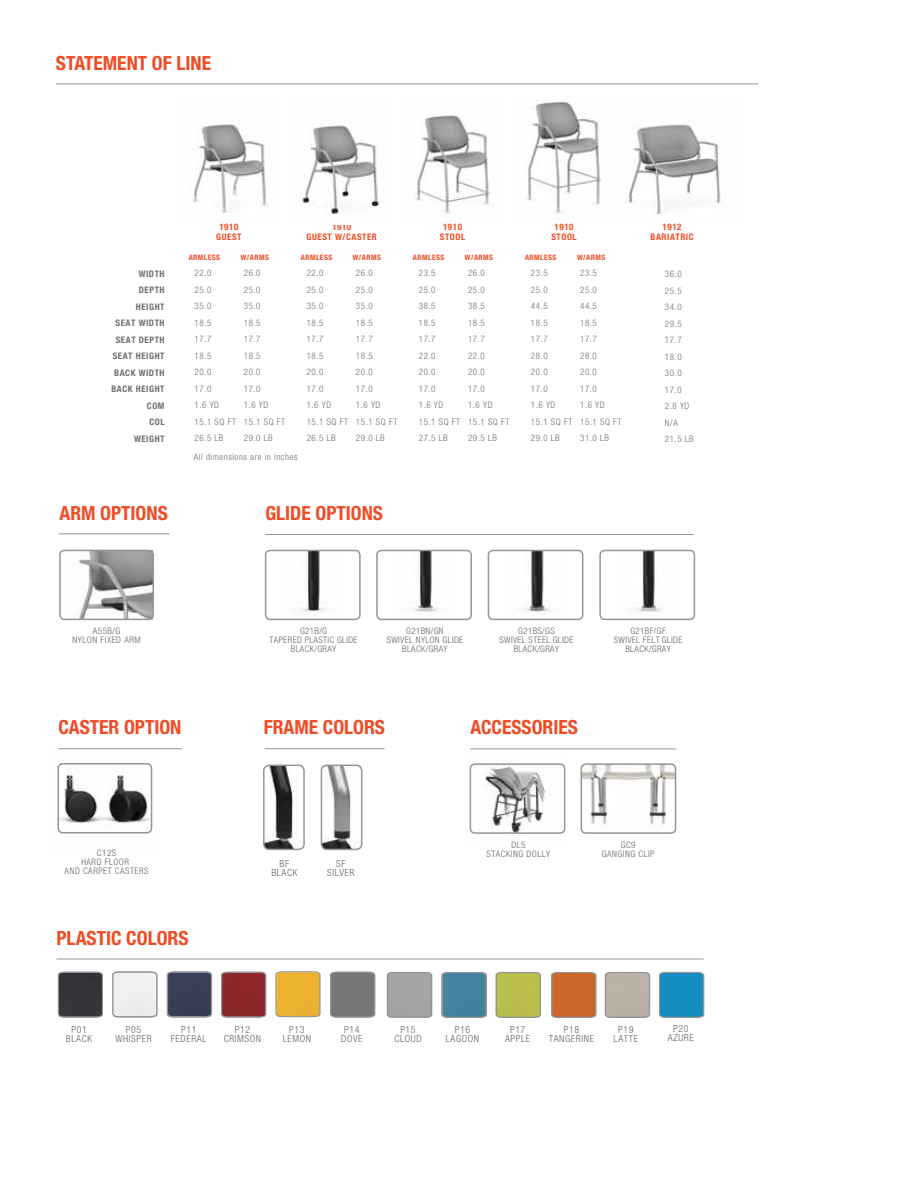
<style>
.page{position:relative;width:918px;height:1188px;background:#fff}
.page>*{position:absolute;margin:0;border:0;box-sizing:border-box;transform-origin:0 0}
.t1{font:700 condensed 19.5px "Helvetica Neue LT Std";color:#f04b24}
.t2{font:300 condensed 9.75px/9px "Helvetica Neue LT Std";letter-spacing:.06em;color:#636466;text-align:center}
.t3{font:300 condensed 9px/16.5px "Helvetica Neue LT Std";letter-spacing:.06em;color:#6d6e71}
.t4{font:300 condensed 9px/9px "Helvetica Neue LT Std";letter-spacing:.04em;color:#636466;text-align:center}
.t5{font:300 condensed 9px/9px "Helvetica Neue LT Std";letter-spacing:.06em;color:#636466;text-align:center}
.t6{font:700 condensed 9px/16.5px "Helvetica Neue LT Std";letter-spacing:.06em;color:#6d6e71;text-align:right}
.t7{font:700 condensed 9px/10.8px "Helvetica Neue LT Std";letter-spacing:.06em;color:#f04b24;text-align:center}
.t8{font:700 condensed 7.5px "Helvetica Neue LT Std";letter-spacing:.06em;color:#f04b24}
</style>
<div class="page">
<img style="left:628px;top:124px;width:93px;height:91px">
<img style="left:57px;top:749px;width:105px;height:81px">
<hr style="left:56px;top:84px;width:702px;height:1px;background:#939598">
<hr style="left:58px;top:748px;width:124px;height:1px;background:#939598">
<hr style="left:265px;top:534px;width:429px;height:1px;background:#939598">
<img style="left:78px;top:550px;width:75px;height:67px">
<div style="left:59px;top:550px;width:95px;height:70px;border:2px solid #939598;border-radius:5px"></div>
<hr style="left:59px;top:533px;width:111px;height:1px;background:#939598">
<hr style="left:265px;top:748px;width:120px;height:1px;background:#939598">
<img style="left:264px;top:766px;width:40px;height:83px">
<div style="left:263px;top:765px;width:42px;height:85px;border:2px solid #939598;border-radius:5px"></div>
<img style="left:321px;top:766px;width:41px;height:84px">
<div style="left:321px;top:765px;width:41px;height:85px;border:2px solid #939598;border-radius:5px"></div>
<img style="left:524px;top:553px;width:27px;height:59px">
<img style="left:636px;top:553px;width:26px;height:59px">
<img style="left:413px;top:553px;width:26px;height:59px">
<img style="left:301px;top:553px;width:26px;height:60px">
<div style="left:265px;top:550px;width:96px;height:70px;border:2px solid #939598;border-radius:5px"></div>
<div style="left:376px;top:550px;width:96px;height:70px;border:2px solid #939598;border-radius:5px"></div>
<div style="left:488px;top:550px;width:95px;height:70px;border:2px solid #939598;border-radius:5px"></div>
<div style="left:599px;top:550px;width:96px;height:70px;border:2px solid #939598;border-radius:5px"></div>
<img style="left:584px;top:766px;width:89px;height:59px">
<img style="left:469px;top:748px;width:100px;height:90px">
<hr style="left:470px;top:749px;width:206px;height:1px;background:#939598">
<div style="left:581px;top:763px;width:95px;height:71px;border:2px solid #939598;border-radius:5px"></div>
<div style="left:470px;top:763px;width:95px;height:71px;border:2px solid #939598;border-radius:5px"></div>
<hr style="left:57px;top:959px;width:647px;height:1px;background:#939598">
<svg style="left:57px;top:971px;width:46px;height:47px;background:#46454b"></svg>
<svg style="left:112px;top:971px;width:46px;height:47px"></svg>
<svg style="left:166px;top:971px;width:47px;height:47px;background:#4d5267"></svg>
<svg style="left:221px;top:971px;width:46px;height:47px;background:#903a3d"></svg>
<svg style="left:275px;top:971px;width:46px;height:47px;background:#e5b441"></svg>
<svg style="left:330px;top:971px;width:46px;height:47px;background:#7e7e7d"></svg>
<svg style="left:387px;top:972px;width:46px;height:46px;background:#a2a4a2"></svg>
<svg style="left:441px;top:972px;width:46px;height:46px;background:#4f86a0"></svg>
<svg style="left:495px;top:972px;width:46px;height:46px;background:#b6ba57"></svg>
<svg style="left:551px;top:972px;width:46px;height:46px;background:#c66e39"></svg>
<svg style="left:605px;top:972px;width:46px;height:46px;background:#b8afa6"></svg>
<svg style="left:659px;top:972px;width:46px;height:46px;background:#2690be"></svg>
<div style="left:58px;top:763px;width:94px;height:71px;border:2px solid #939598;border-radius:5px"></div>
<img style="left:415px;top:115px;width:75px;height:99px">
<img style="left:299px;top:125px;width:83px;height:89px">
<img style="left:193px;top:124px;width:73px;height:90px">
<img style="left:527px;top:101px;width:75px;height:113px">
<h1 class="t1" style="left:56px;top:51px;width:157px">STATEMENT OF LINE</h1>
<p class="t6" style="left:111px;top:265px;width:55px">WIDTH<br>DEPTH<br>HEIGHT<br>SEAT WIDTH<br>SEAT DEPTH<br>SEAT HEIGHT<br>BACK WIDTH<br>BACK HEIGHT<br>COM<br>COL<br>WEIGHT</p>
<p class="t7" style="left:216px;top:221px;width:27px">1910<br>GUEST</p>
<p class="t8" style="left:189px;top:252px;width:33px">ARMLESS</p>
<p class="t8" style="left:241px;top:252px;width:30px">W/ARMS</p>
<p class="t3" style="left:195px;top:265px;width:43px">22.0<br>25.0<br>35.0<br>18.5<br>17.7<br>18.5<br>20.0<br>17.0<br>1.6 YD<br>15.1 SQ FT<br>26.5 LB</p>
<p class="t3" style="left:244px;top:265px;width:43px">26.0<br>25.0<br>35.0<br>18.5<br>17.7<br>18.5<br>20.0<br>17.0<br>1.6 YD<br>15.1 SQ FT<br>29.0 LB</p>
<p class="t7" style="left:307px;top:221px;width:72px">1910<br>GUEST W/CASTER</p>
<p class="t8" style="left:301px;top:252px;width:33px">ARMLESS</p>
<p class="t8" style="left:353px;top:252px;width:30px">W/ARMS</p>
<p class="t3" style="left:307px;top:265px;width:43px">22.0<br>25.0<br>35.0<br>18.5<br>17.7<br>18.5<br>20.0<br>17.0<br>1.6 YD<br>15.1 SQ FT<br>26.5 LB</p>
<p class="t3" style="left:356px;top:265px;width:43px">26.0<br>25.0<br>35.0<br>18.5<br>17.7<br>18.5<br>20.0<br>17.0<br>1.6 YD<br>15.1 SQ FT<br>29.0 LB</p>
<p class="t7" style="left:440px;top:221px;width:27px">1910<br>STOOL</p>
<p class="t8" style="left:413px;top:252px;width:33px">ARMLESS</p>
<p class="t8" style="left:465px;top:252px;width:30px">W/ARMS</p>
<p class="t3" style="left:419px;top:265px;width:43px">23.5<br>25.0<br>38.5<br>18.5<br>17.7<br>22.0<br>20.0<br>17.0<br>1.6 YD<br>15.1 SQ FT<br>27.5 LB</p>
<p class="t3" style="left:468px;top:265px;width:43px">26.0<br>25.0<br>38.5<br>18.5<br>17.7<br>22.0<br>20.0<br>17.0<br>1.6 YD<br>15.1 SQ FT<br>29.5 LB</p>
<p class="t7" style="left:551px;top:221px;width:27px">1910<br>STOOL</p>
<p class="t3" style="left:531px;top:265px;width:43px">23.5<br>25.0<br>44.5<br>18.5<br>17.7<br>28.0<br>20.0<br>17.0<br>1.6 YD<br>15.1 SQ FT<br>29.0 LB</p>
<p class="t3" style="left:580px;top:265px;width:43px">23.5<br>25.0<br>44.5<br>18.5<br>17.7<br>28.0<br>20.0<br>17.0<br>1.6 YD<br>15.1 SQ FT<br>31.0 LB</p>
<p class="t8" style="left:525px;top:252px;width:33px">ARMLESS</p>
<p class="t8" style="left:577px;top:252px;width:30px">W/ARMS</p>
<p class="t7" style="left:651px;top:221px;width:45px">1912<br>BARIATRIC</p>
<p class="t3" style="left:665px;top:266px;width:30px">36.0<br>25.5<br>34.0<br>29.5<br>17.7<br>18.0<br>30.0<br>17.0<br>2.8 YD<br>N/A<br>21.5 LB</p>
<p class="t3" style="left:194px;top:449px;width:105px">All dimensions are in inches</p>
<h1 class="t1" style="left:60px;top:501px;width:110px">ARM OPTIONS</h1>
<h1 class="t1" style="left:265px;top:501px;width:119px">GLIDE OPTIONS</h1>
<p class="t5" style="left:73px;top:626px;width:70px">A55B/G<br>NYLON FIXED ARM</p>
<h1 class="t1" style="left:58px;top:716px;width:125px">CASTER OPTION</h1>
<p class="t5" style="left:65px;top:848px;width:85px">C12S<br>HARD FLOOR<br>AND CARPET CASTERS</p>
<h1 class="t1" style="left:57px;top:926px;width:134px">PLASTIC COLORS</h1>
<p class="t4" style="left:270px;top:626px;width:90px">G21B/G<br>TAPERED PLASTIC GLIDE<br>BLACK/GRAY</p>
<p class="t4" style="left:387px;top:626px;width:78px">G21BN/GN<br>SWIVEL NYLON GLIDE<br>BLACK/GRAY</p>
<p class="t4" style="left:500px;top:626px;width:75px">G21BS/GS<br>SWIVEL STEEL GLIDE<br>BLACK/GRAY</p>
<p class="t4" style="left:614px;top:626px;width:70px">G21BF/GF<br>SWIVEL FELT GLIDE<br>BLACK/GRAY</p>
<h1 class="t1" style="left:264px;top:716px;width:123px">FRAME COLORS</h1>
<p class="t2" style="left:271px;top:859px;width:28px">BF<br>BLACK</p>
<p class="t2" style="left:327px;top:859px;width:29px">SF<br>SILVER</p>
<h1 class="t1" style="left:470px;top:716px;width:109px">ACCESSORIES</h1>
<p class="t5" style="left:487px;top:840px;width:65px">DL5<br>STACKING DOLLY</p>
<p class="t5" style="left:602px;top:840px;width:54px">GC9<br>GANGING CLIP</p>
<p class="t2" style="left:171px;top:1025px;width:37px">P11<br>FEDERAL</p>
<p class="t2" style="left:668px;top:1024px;width:27px">P20<br>AZURE</p>
<p class="t2" style="left:66px;top:1025px;width:28px">P01<br>BLACK</p>
<p class="t2" style="left:224px;top:1025px;width:39px">P12<br>CRIMSON</p>
<p class="t2" style="left:283px;top:1025px;width:30px">P13<br>LEMON</p>
<p class="t2" style="left:115px;top:1025px;width:38px">P05<br>WHISPER</p>
<p class="t2" style="left:341px;top:1025px;width:23px">P14<br>DOVE</p>
<p class="t2" style="left:394px;top:1025px;width:29px">P15<br>CLOUD</p>
<p class="t2" style="left:446px;top:1025px;width:35px">P16<br>LAGOON</p>
<p class="t2" style="left:505px;top:1025px;width:27px">P17<br>APPLE</p>
<p class="t2" style="left:549px;top:1025px;width:47px">P18<br>TANGERINE</p>
<p class="t2" style="left:614px;top:1025px;width:26px">P19<br>LATTE</p>
</div>
